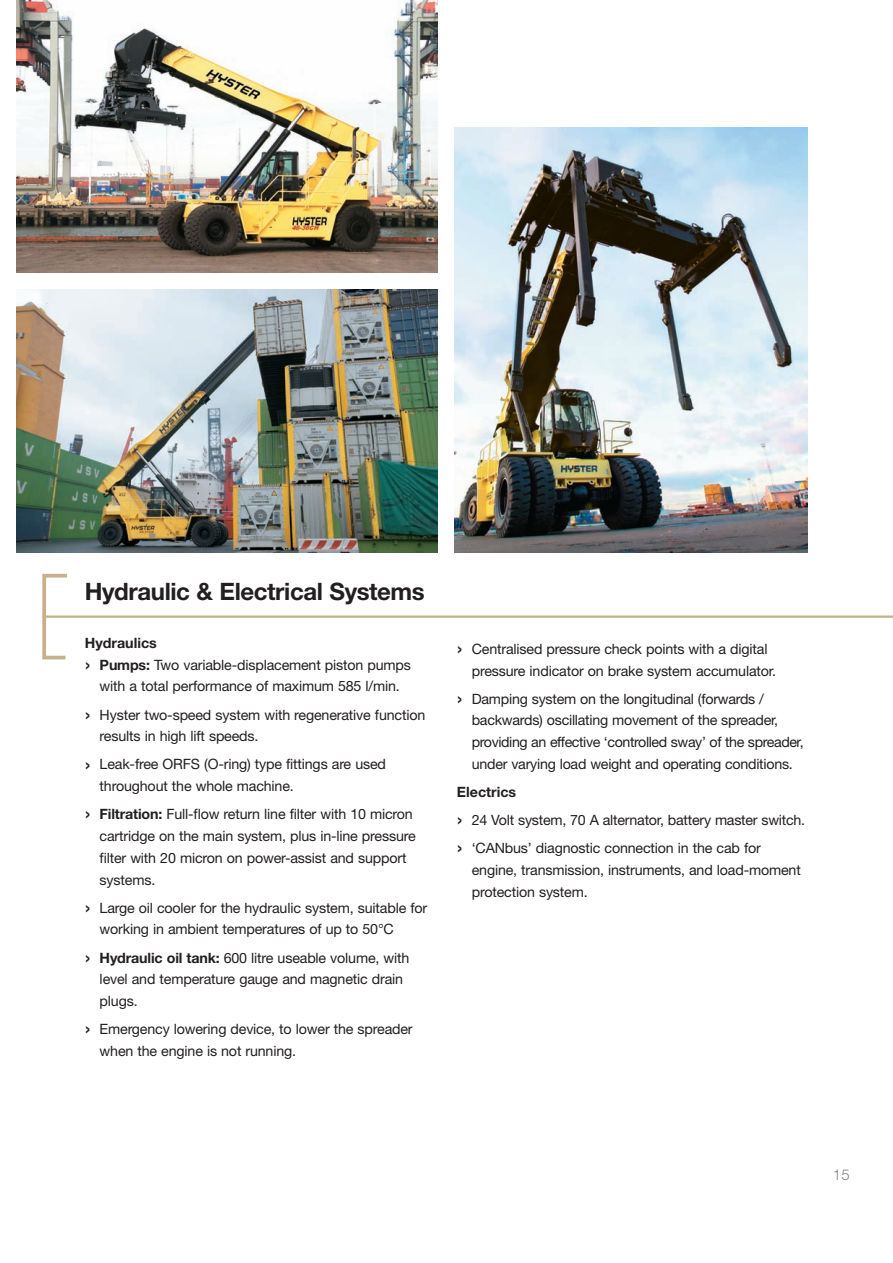
<style>
.page{position:relative;width:893px;height:1263px;background:#fff}
.page>*{position:absolute;margin:0;border:0;box-sizing:border-box;transform-origin:0 0}
.t1{font:700 24px "Helvetica Neue";letter-spacing:-.015em;color:#231f20}
.t2{font:300 15px "Helvetica Neue";color:#808285}
.t3{font:14.25px/21.8px "Helvetica Neue";letter-spacing:-.01em;color:#231f20}
.t4{font:700 14.25px "Helvetica Neue";color:#231f20}
.s1{font-size:22.5px}
.s2{font-weight:700}
</style>
<div class="page">
<hr style="left:46px;top:616px;width:847px;height:2px;background:#c8b08b">
<svg style="left:42px;top:574px;width:29px;height:85px"></svg>
<img style="left:17px;top:0;width:421px;height:272px">
<img style="left:455px;top:128px;width:353px;height:425px">
<img style="left:17px;top:289px;width:421px;height:264px">
<h1 class="t1" style="left:85px;top:583px;width:341px">Hydraulic &amp; Electrical Systems</h1>
<p class="t4" style="left:85px;top:638px;width:74px">Hydraulics</p>
<p class="t3" style="left:85px;top:655px;width:328px"><span class="s1">›</span> <span class="s2">Pumps:</span> Two variable-displacement piston pumps</p>
<p class="t3" style="left:100px;top:677px;width:302px">with a total performance of maximum 585 l/min.</p>
<p class="t3" style="left:100px;top:705px;width:327px;text-indent:-15px"><span class="s1">›</span> Hyster two-speed system with regenerative function results in high lift speeds.</p>
<p class="t3" style="left:100px;top:755px;width:288px;text-indent:-15px"><span class="s1">›</span> Leak-free ORFS (O-ring) type fittings are used throughout the whole machine.</p>
<p class="t3" style="left:100px;top:805px;width:318px;text-indent:-15px"><span class="s1">›</span> <span class="s2">Filtration:</span> Full-flow return line filter with 10 micron cartridge on the main system, plus in-line pressure filter with 20 micron on power-assist and support systems.</p>
<p class="t3" style="left:100px;top:898px;width:329px;text-indent:-15px"><span class="s1">›</span> Large oil cooler for the hydraulic system, suitable for working in ambient temperatures of up to 50°C</p>
<p class="t3" style="left:100px;top:948px;width:311px;text-indent:-15px"><span class="s1">›</span> <span class="s2">Hydraulic oil tank:</span> 600 litre useable volume, with level and temperature gauge and magnetic drain plugs.</p>
<p class="t3" style="left:100px;top:1020px;width:314px;text-indent:-15px"><span class="s1">›</span> Emergency lowering device, to lower the spreader when the engine is not running.</p>
<p class="t3" style="left:472px;top:639px;width:306px;text-indent:-15px"><span class="s1">›</span> Centralised pressure check points with a digital pressure indicator on brake system accumulator.</p>
<p class="t3" style="left:472px;top:689px;width:333px;text-indent:-15px"><span class="s1">›</span> Damping system on the longitudinal (forwards / backwards) oscillating movement of the spreader, providing an effective ‘controlled sway’ of the spreader, under varying load weight and operating conditions.</p>
<p class="t3" style="left:457px;top:779px;width:350px;line-height:28.2px"><span class="s2">Electrics<br></span><span class="s1">›</span> 24 Volt system, 70 A alternator, battery master switch. <span class="s1">›</span> ‘CANbus’ diagnostic connection in the cab for</p>
<p class="t3" style="left:472px;top:861px;width:331px">engine, transmission, instruments, and load-moment protection system.</p>
<p class="t2" style="left:833px;top:1169px;width:18px">15</p>
</div>
